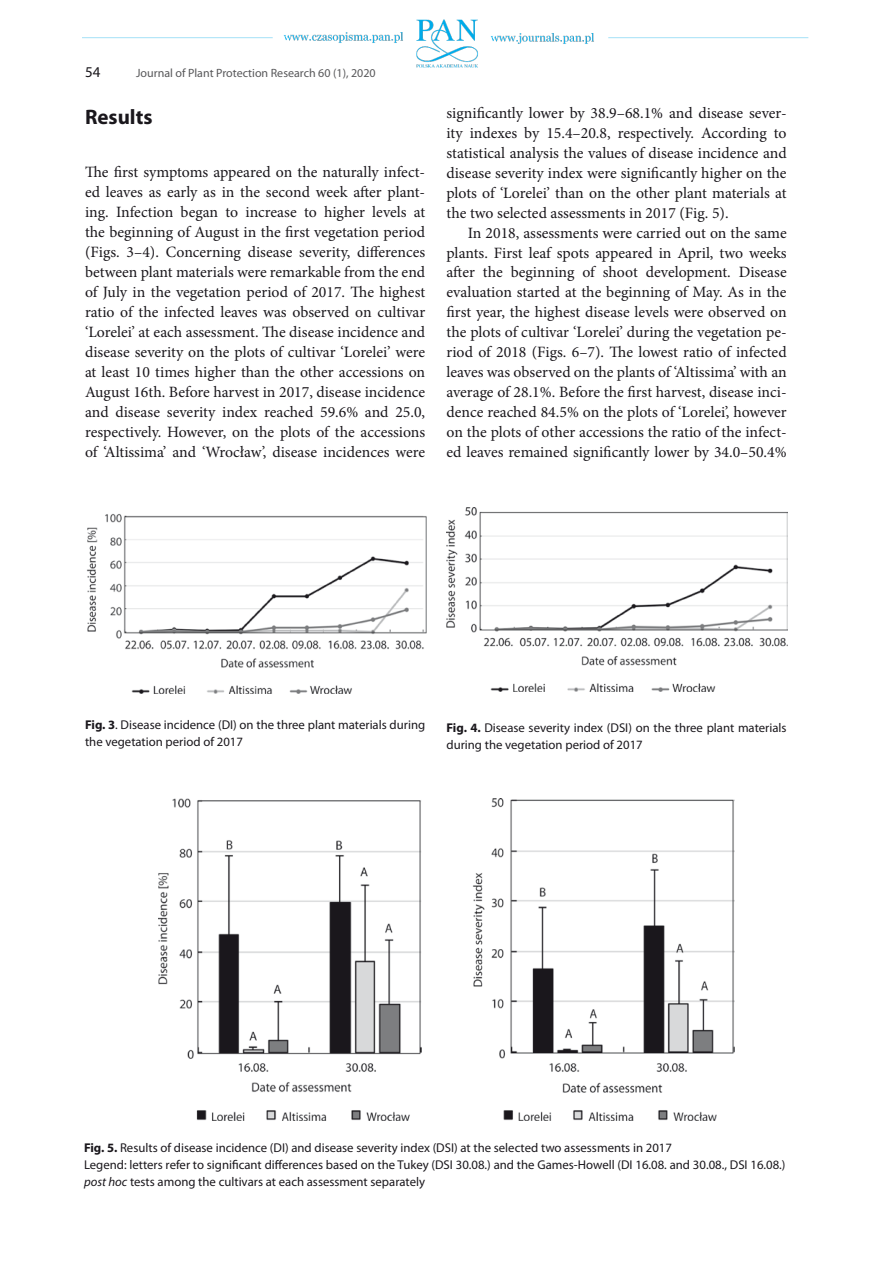
<style>
.page{position:relative;width:893px;height:1263px;background:#fff}
.page>*{position:absolute;margin:0;border:0;box-sizing:border-box;transform-origin:0 0}
.t1{font:700 21px "Myriad Pro";color:#1a171c}
.t2{font:15.75px/20px "Minion Pro";color:#1a171c;text-align:justify}
.t3{font:15px "Myriad Pro";color:#1a171c}
.t4{font:12.75px/17.2px "Myriad Pro";color:#1a171c}
.t5{font:12px "Myriad Pro";color:#58585a}
.s1{font-weight:700}
.s2{font-style:italic}
</style>
<div class="page">
<img style="left:82px;top:19px;width:727px;height:49px">
<img style="left:87px;top:514px;width:340px;height:180px">
<img style="left:446px;top:507px;width:342px;height:185px">
<img style="left:159px;top:799px;width:575px;height:321px">
<p class="t3" style="left:85px;top:63px;width:17px">54</p>
<p class="t5" style="left:136px;top:66px;width:241px">Journal of Plant Protection Research 60 (1), 2020</p>
<h1 class="t1" style="left:85px;top:103px;width:69px">Results</h1>
<p class="t2" style="left:85px;top:162px;width:342px">The first symptoms appeared on the naturally infect&shy;ed leaves as early as in the second week after plant&shy;ing. Infection began to increase to higher levels at the beginning of August in the first vegetation period (Figs. 3–4). Concerning disease severity, differences between plant materials were remarkable from the end of July in the vegetation period of 2017. The highest ratio of the infected leaves was observed on cultivar ‘Lorelei’ at each assessment. The disease incidence and disease severity on the plots of cultivar ‘Lorelei’ were at least 10 times higher than the other accessions on August 16th. Before harvest in 2017, disease incidence and disease severity index reached 59.6% and 25.0, respectively. However, on the plots of the accessions of ‘Altissima’ and ‘Wrocław’, disease incidences were</p>
<p class="t2" style="left:446px;top:103px;width:342px">significantly lower by 38.9–68.1% and disease sever&shy;ity indexes by 15.4–20.8, respectively. According to statistical analysis the values of disease incidence and disease severity index were significantly higher on the plots of ‘Lorelei’ than on the other plant materials at the two selected assessments in 2017 (Fig. 5).</p>
<p class="t2" style="left:446px;top:223px;width:342px;text-indent:21px">In 2018, assessments were carried out on the same plants. First leaf spots appeared in April, two weeks after the beginning of shoot development. Disease evaluation started at the beginning of May. As in the first year, the highest disease levels were observed on the plots of cultivar ‘Lorelei’ during the vegetation pe&shy;riod of 2018 (Figs. 6–7). The lowest ratio of infected leaves was observed on the plants of ‘Altissima’ with an average of 28.1%. Before the first harvest, disease inci&shy;dence reached 84.5% on the plots of ‘Lorelei’, however on the plots of other accessions the ratio of the infect&shy;ed leaves remained significantly lower by 34.0–50.4%</p>
<p class="t4" style="left:85px;top:716px;width:342px"><span class="s1">Fig. 3</span>. Disease incidence (DI) on the three plant materials during the vegetation period of 2017</p>
<p class="t4" style="left:446px;top:719px;width:342px"><span class="s1">Fig. 4.</span> Disease severity index (DSI) on the three plant materials during the vegetation period of 2017</p>
<p class="t4" style="left:84px;top:1138px;width:703px"><span class="s1">Fig. 5.</span> Results of disease incidence (DI) and disease severity index (DSI) at the selected two assessments in 2017<br>Legend: letters refer to significant differences based on the Tukey (DSI 30.08.) and the Games-Howell (DI 16.08. and 30.08., DSI 16.08.) <span class="s2">post hoc</span> tests among the cultivars at each assessment separately</p>
</div>
